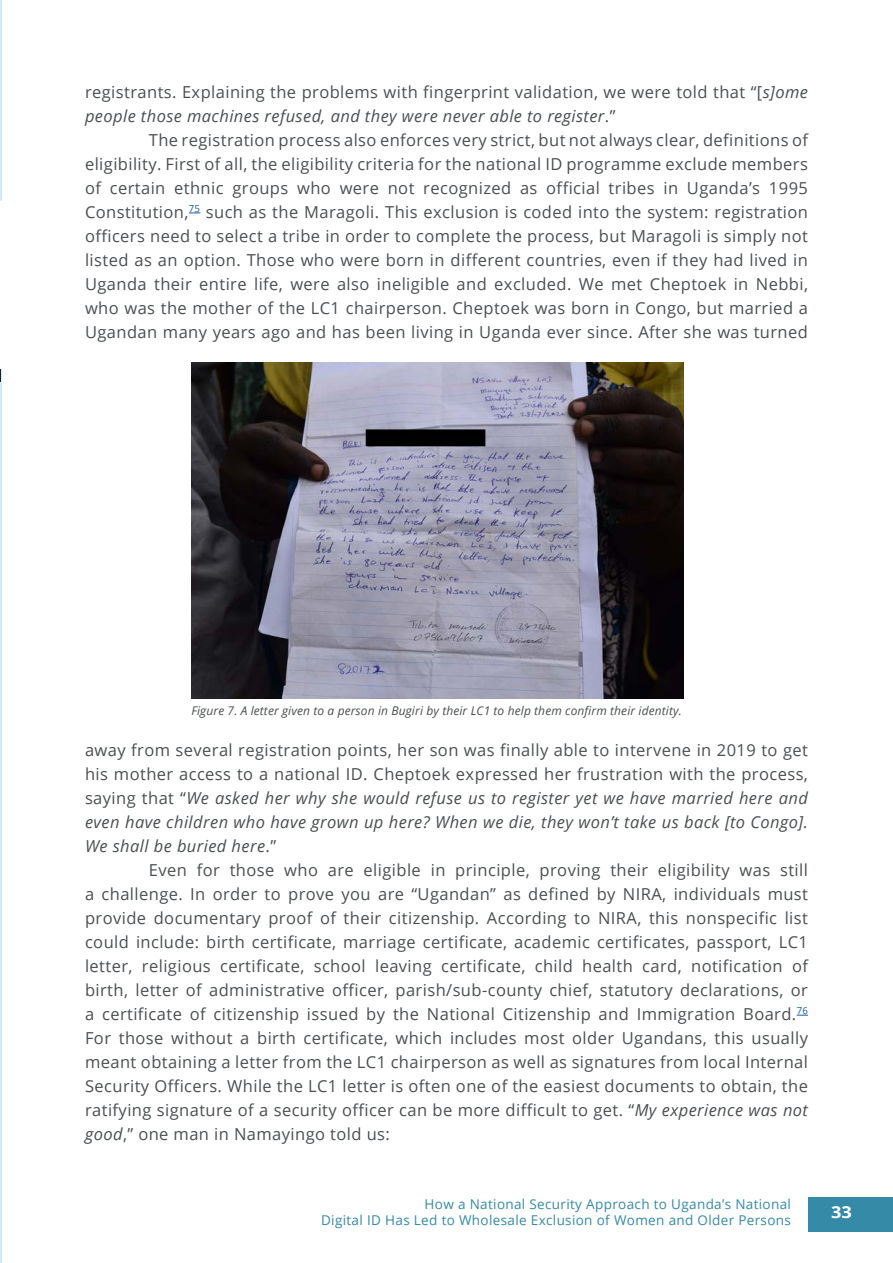
<style>
.page{position:relative;width:893px;height:1263px;background:#fff}
.page>*{position:absolute;margin:0;border:0;box-sizing:border-box;transform-origin:0 0}
.Paragraph{font:16.5px/24px "Open Sans";letter-spacing:.025em;color:#4b4f51}
.t1{font:700 16.5px "Open Sans";color:#fff;scale:1.1 1}
.t2{font:13.5px/16.2px "Open Sans";letter-spacing:.025em;color:#348aa7;text-align:right}
.t3{font:italic 12px "Open Sans";letter-spacing:.01em;color:#4b4f51}
.s1{font-style:italic}
</style>
<div class="page">
<img style="left:191px;top:363px;width:493px;height:335px">
<hr style="left:0;top:0;width:1px;height:1263px;background:#cdedfc">
<hr style="left:0;top:214px;width:1px;height:168px;background:#231f20">
<hr style="left:0;top:201px;width:1px;height:167px;background:#fff">
<div style="left:808px;top:1197px;width:85px;height:34px;background:#348aa7"></div>
<p class="Paragraph" style="left:85px;top:79px;width:724px">registrants. Explaining the problems with fingerprint validation, we were told that “[<span class="s1">s]ome people those machines refused, and they were never able to register</span>.”</p>
<p class="Paragraph" style="left:85px;top:127px;width:724px;text-align:justify;text-indent:64px">The registration process also enforces very strict, but not always clear, definitions of eligibility. First of all, the eligibility criteria for the national ID programme exclude members of certain ethnic groups who were not recognized as official tribes in Uganda’s 1995<br>Constitution,<sup>75</sup> such as the Maragoli. This exclusion is coded into the system: registration officers need to select a tribe in order to complete the process, but Maragoli is simply not listed as an option. Those who were born in different countries, even if they had lived in Uganda their entire life, were also ineligible and excluded. We met Cheptoek in Nebbi, who was the mother of the LC1 chairperson. Cheptoek was born in Congo, but married a Ugandan many years ago and has been living in Uganda ever since. After she was turned</p>
<p class="t3" style="left:191px;top:703px;width:492px">Figure 7. A letter given to a person in Bugiri by their LC1 to help them confirm their identity.</p>
<p class="Paragraph" style="left:85px;top:737px;width:724px">away from several registration points, her son was finally able to intervene in 2019 to get his mother access to a national ID. Cheptoek expressed her frustration with the process, saying that “<span class="s1">We asked her why she would refuse us to register yet we have married here and even have children who have grown up here? When we die, they won’t take us back [to Congo].<br>We shall be buried here</span>.”</p>
<p class="Paragraph" style="left:85px;top:857px;width:724px;text-align:justify;text-indent:64px">Even for those who are eligible in principle, proving their eligibility was still a challenge. In order to prove you are “Ugandan” as defined by NIRA, individuals must provide documentary proof of their citizenship. According to NIRA, this nonspecific list could include: birth certificate, marriage certificate, academic certificates, passport, LC1 letter, religious certificate, school leaving certificate, child health card, notification of birth, letter of administrative officer, parish/sub-county chief, statutory declarations, or a certificate of citizenship issued by the National Citizenship and Immigration Board.<sup>76<br></sup>For those without a birth certificate, which includes most older Ugandans, this usually meant obtaining a letter from the LC1 chairperson as well as signatures from local Internal Security Officers. While the LC1 letter is often one of the easiest documents to obtain, the ratifying signature of a security officer can be more difficult to get. “<span class="s1">My experience was not good</span>,” one man in Namayingo told us:</p>
<p class="t2" style="left:321px;top:1195px;width:471px">How a National Security Approach to Uganda’s National<br>Digital ID Has Led to Wholesale Exclusion of Women and Older Persons</p>
<p class="t1" style="left:831px;top:1200px;width:20px">33</p>
</div>
